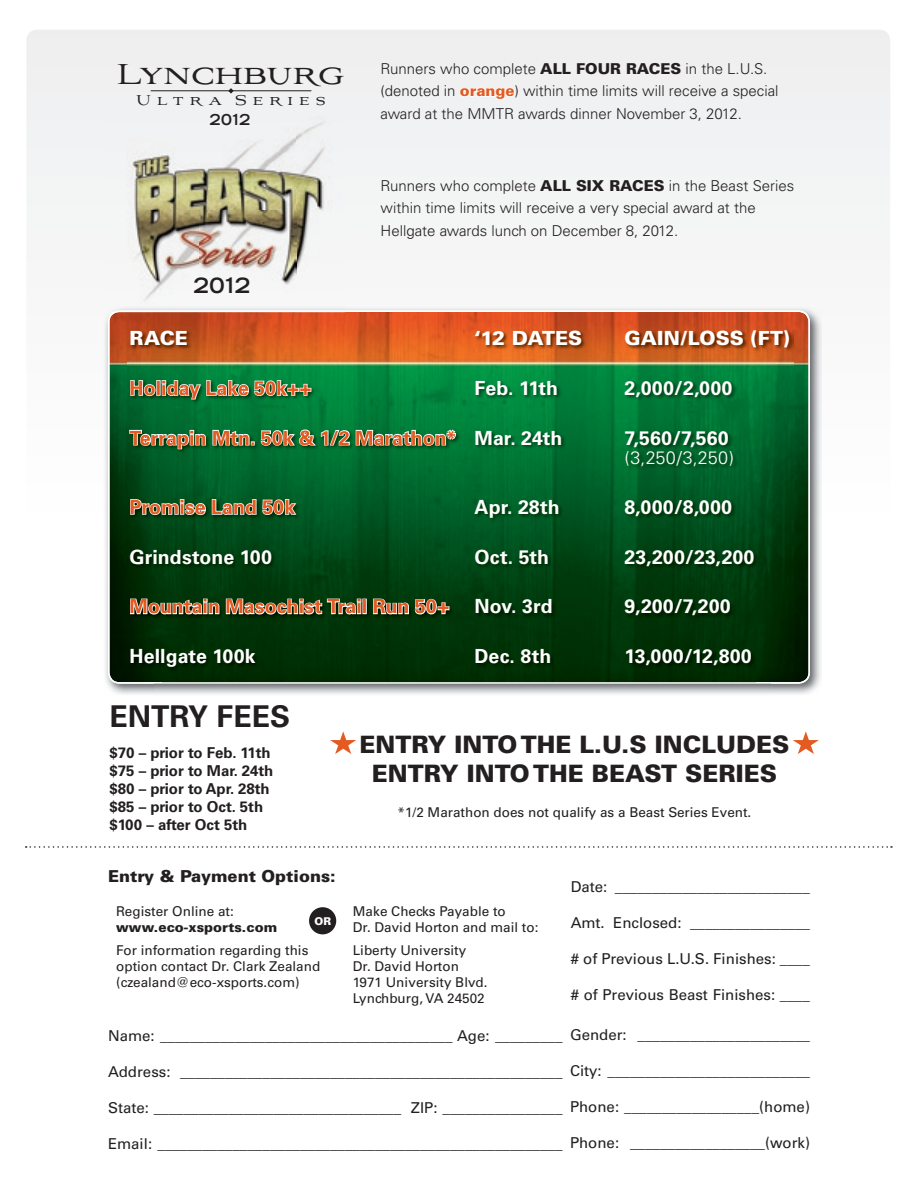
<style>
.page{position:relative;width:918px;height:1188px;background:#fff}
.page>*{position:absolute;margin:0;border:0;box-sizing:border-box;transform-origin:0 0}
.t1{font:35.7px "Aviano";color:#231f20}
.t2{font:700 30px "Univers";color:#231f20}
.t3{font:900 24px/28.8px "Univers";color:#231f20;text-align:center}
.t4{font:700 expanded 21px "Trade Gothic LH";color:#231f20}
.t5{font:700 19.5px "Univers";letter-spacing:.005em;color:#fff}
.t6{font:700 19.5px "Univers";letter-spacing:.005em;color:#e35b22}
.t7{font:900 19.5px "Univers";color:#fff}
.t8{font:300 18px "Univers";color:#fff}
.t9{font:17.7px "Aviano";letter-spacing:.34em;color:#231f20}
.t10{font:900 16.5px "Univers";color:#231f20}
.t11{font:15px "Univers";color:#231f20}
.t12{font:300 15px/22.5px "Univers";color:#231f20}
.t13{font:700 15px/18px "Univers";color:#231f20}
.t14{font:700 expanded 15px "Trade Gothic LH";color:#231f20}
.t15{font:13.5px/16.2px "Univers";color:#231f20}
.t16{font:900 13.5px "Univers";color:#231f20}
.t17{font:900 10.65px "Univers";color:#fff}
.s1{font-weight:900}
.s2{font-weight:900;color:#e35b22}
.s3{color:#fff}
</style>
<div class="page">
<div style="left:27px;top:30px;width:863px;height:206px;background:#f0f1f2"></div>
<img style="left:103px;top:115px;width:242px;height:195px">
<svg style="left:459px;top:86px;width:57px;height:15px"></svg>
<img style="left:103px;top:306px;width:52px;height:388px">
<img style="left:345px;top:307px;width:477px;height:47px">
<img style="left:771px;top:354px;width:51px;height:340px">
<svg style="left:108px;top:310px;width:702px;height:374px"></svg>
<svg style="left:26px;top:846px;width:866px;height:2px"></svg>
<img style="left:127px;top:329px;width:667px;height:343px">
<svg style="left:129px;top:379px;width:27px;height:18px"></svg>
<div style="left:156px;top:380px;width:5px;height:16px;border:2px solid #fff"></div>
<svg style="left:162px;top:379px;width:150px;height:21px"></svg>
<svg style="left:128px;top:423px;width:329px;height:27px"></svg>
<svg style="left:129px;top:498px;width:169px;height:18px"></svg>
<svg style="left:129px;top:592px;width:232px;height:24px"></svg>
<div style="left:357px;top:603px;width:4px;height:11px;border:2px solid #fff"></div>
<div style="left:362px;top:599px;width:5px;height:15px;border:2px solid #fff"></div>
<svg style="left:372px;top:597px;width:78px;height:18px"></svg>
<svg style="left:330px;top:731px;width:26px;height:23px"></svg>
<svg style="left:793px;top:731px;width:26px;height:23px"></svg>
<hr style="left:151px;top:91px;width:160px;height:1px;background:#231f20">
<svg style="left:228px;top:88px;width:6px;height:6px"></svg>
<div style="left:309px;top:907px;width:27px;height:27px;background:#231f20;border-radius:50%"></div>
<h1 class="t1" style="left:117px;top:53px;width:229px">Lynchburg</h1>
<p class="t9" style="left:136px;top:90px;width:191px">Ultra Series</p>
<p class="t14" style="left:210px;top:109px;width:42px">2012</p>
<h3 class="t4" style="left:194px;top:271px;width:58px">2012</h3>
<p class="t12" style="left:381px;top:57px;width:400px">Runners who complete <span class="s1">ALL FOUR RACES</span> in the L.U.S. (denoted in <span class="s2">orange</span>) within time limits will receive a special award at the MMTR awards dinner November 3, 2012.</p>
<p class="t12" style="left:381px;top:174px;width:415px">Runners who complete <span class="s1">ALL SIX RACES</span> in the Beast Series within time limits will receive a very special award at the<br>Hellgate awards lunch on December 8, 2012.</p>
<h3 class="t7" style="left:130px;top:326px;width:60px">RACE</h3>
<h3 class="t7" style="left:475px;top:326px;width:109px">‘12 DATES</h3>
<h3 class="t7" style="left:625px;top:326px;width:167px">GAIN/LOSS (FT)</h3>
<h3 class="t6" style="left:130px;top:377px;width:183px">Holiday Lake 50k++</h3>
<h3 class="t5" style="left:475px;top:377px;width:85px">Feb. 11th</h3>
<h3 class="t5" style="left:625px;top:377px;width:109px">2,000/2,000</h3>
<h3 class="t6" style="left:130px;top:426px;width:434px">Terrapin Mtn. 50k &amp; 1/2 Marathon* <span class="s3">Mar. 24th</span></h3>
<h3 class="t5" style="left:625px;top:426px;width:106px">7,560/7,560</h3>
<p class="t8" style="left:625px;top:447px;width:111px">(3,250/3,250)</p>
<h3 class="t6" style="left:130px;top:496px;width:167px">Promise Land 50k</h3>
<h3 class="t5" style="left:475px;top:496px;width:87px">Apr. 28th</h3>
<h3 class="t5" style="left:625px;top:496px;width:109px">8,000/8,000</h3>
<h3 class="t5" style="left:130px;top:545px;width:144px">Grindstone 100</h3>
<h3 class="t5" style="left:475px;top:545px;width:76px">Oct. 5th</h3>
<h3 class="t5" style="left:625px;top:545px;width:131px">23,200/23,200</h3>
<h3 class="t6" style="left:130px;top:595px;width:321px">Mountain Masochist Trail Run 50+</h3>
<h3 class="t5" style="left:475px;top:595px;width:80px">Nov. 3rd</h3>
<h3 class="t5" style="left:625px;top:595px;width:108px">9,200/7,200</h3>
<h3 class="t5" style="left:130px;top:645px;width:128px">Hellgate 100k</h3>
<h3 class="t5" style="left:475px;top:645px;width:78px">Dec. 8th</h3>
<h3 class="t5" style="left:625px;top:645px;width:129px">13,000/12,800</h3>
<h2 class="t2" style="left:110px;top:699px;width:182px">ENTRY FEES</h2>
<p class="t13" style="left:110px;top:744px;width:165px">$70 – prior to Feb. 11th $75 – prior to Mar. 24th $80 – prior to Apr. 28th $85 – prior to Oct. 5th $100 – after Oct 5th</p>
<h3 class="t3" style="left:360px;top:730px;width:431px">ENTRY INTO THE L.U.S INCLUDES<br>ENTRY INTO THE BEAST SERIES</h3>
<p class="t15" style="left:398px;top:804px;width:355px">*1/2 Marathon does not qualify as a Beast Series Event.</p>
<p class="t10" style="left:108px;top:866px;width:229px">Entry &amp; Payment Options:</p>
<p class="t15" style="left:116px;top:903px;width:119px">Register Online at:</p>
<p class="t16" style="left:116px;top:919px;width:162px">www.eco-xsports.com</p>
<p class="t15" style="left:116px;top:942px;width:206px">For information regarding this option contact Dr. Clark Zealand (czealand@eco-xsports.com)</p>
<p class="t17" style="left:314px;top:915px;width:18px">OR</p>
<p class="t15" style="left:353px;top:903px;width:187px">Make Checks Payable to<br>Dr. David Horton and mail to:</p>
<p class="t15" style="left:353px;top:942px;width:136px">Liberty University<br>Dr. David Horton<br>1971 University Blvd.<br>Lynchburg, VA 24502</p>
<p class="t11" style="left:108px;top:1026px;width:456px">Name: _______________________________________ Age: _________</p>
<p class="t11" style="left:108px;top:1062px;width:456px">Address: ___________________________________________________</p>
<p class="t11" style="left:108px;top:1098px;width:456px">State: _________________________________ ZIP: ________________</p>
<p class="t11" style="left:108px;top:1134px;width:456px">Email: ______________________________________________________</p>
<p class="t11" style="left:571px;top:878px;width:241px">Date: __________________________</p>
<p class="t11" style="left:571px;top:914px;width:241px">Amt. Enclosed: ________________</p>
<p class="t11" style="left:571px;top:950px;width:241px"># of Previous L.U.S. Finishes: ____</p>
<p class="t11" style="left:571px;top:986px;width:241px"># of Previous Beast Finishes: ____</p>
<p class="t11" style="left:570px;top:1026px;width:241px">Gender: _______________________</p>
<p class="t11" style="left:570px;top:1062px;width:241px">City: ___________________________</p>
<p class="t11" style="left:570px;top:1098px;width:241px">Phone: __________________(home)</p>
<p class="t11" style="left:570px;top:1134px;width:241px">Phone: __________________(work)</p>
</div>
